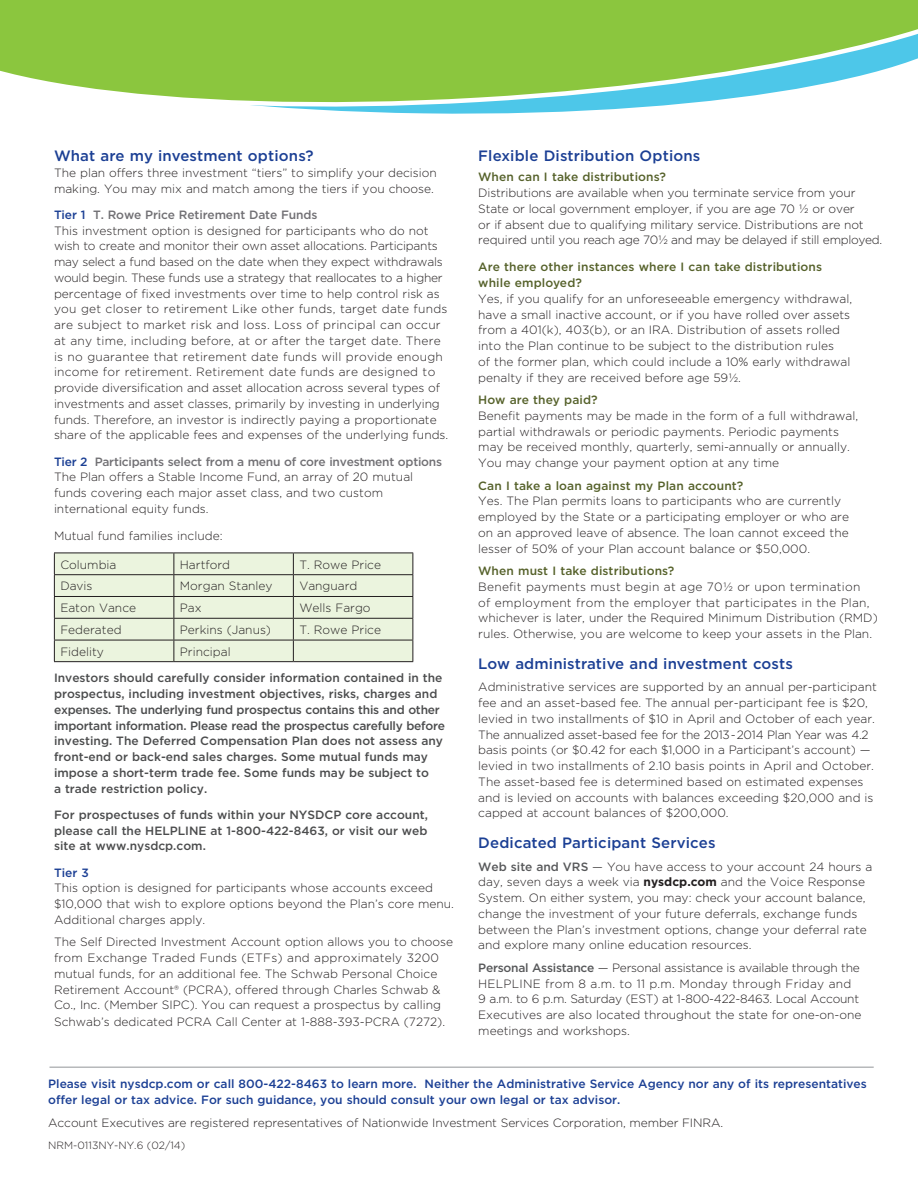
<style>
.page{position:relative;width:918px;height:1188px;background:#fff}
.page>*{position:absolute;margin:0;border:0;box-sizing:border-box;transform-origin:0 0}
.Article_Head{font:500 15px "Gotham";letter-spacing:.01em;color:#1b3f94}
.Body{font:300 12px/15.8px "Gotham";color:#231f20}
.Body-2{font:500 12px/15.8px "Gotham";color:#4b4c4d}
.Body-3{font:500 12px/15.8px "Gotham";color:#1b3f94}
.Article_Head-2{font:500 12px/15.8px "Gotham";letter-spacing:.01em;color:#55612a}
.Body-4{font:500 12px "Gotham";letter-spacing:-.02em;color:#717074}
.Body-5{font:300 10.5px "Gotham";color:#231f20}
.s1{color:#1b3f94}
.s2{font-weight:500;color:#1b3f94}
.s3{font-weight:500;color:#57585a}
.s4{font-weight:700}
</style>
<div class="page">
<svg style="left:0;top:0;width:918px;height:114px"></svg>
<svg style="left:54px;top:553px;width:359px;height:108px;background:#e0e9d4"></svg>
<hr style="left:54px;top:661px;width:120px;height:1px;background:#231f20">
<hr style="left:174px;top:661px;width:119px;height:1px;background:#231f20">
<hr style="left:293px;top:661px;width:120px;height:1px;background:#231f20">
<hr style="left:50px;top:1067px;width:824px;height:1px;background:#939598">
<p class="Article_Head" style="left:54px;top:146px;width:261px">What are my investment options?</p>
<p class="Body" style="left:54px;top:164px;width:384px">The plan offers three investment “tiers” to simplify your decision making. You may mix and match among the tiers if you choose.</p>
<p class="Body-4" style="left:54px;top:207px;width:265px"><span class="s1">Tier 1</span> T. Rowe Price Retirement Date Funds</p>
<p class="Body" style="left:54px;top:222px;width:396px">This investment option is designed for participants who do not wish to create and monitor their own asset allocations. Participants may select a fund based on the date when they expect withdrawals would begin. These funds use a strategy that reallocates to a higher percentage of fixed investments over time to help control risk as you get closer to retirement Like other funds, target date funds are subject to market risk and loss. Loss of principal can occur at any time, including before, at or after the target date. There is no guarantee that retirement date funds will provide enough income for retirement. Retirement date funds are designed to provide diversification and asset allocation across several types of investments and asset classes, primarily by investing in underlying funds. Therefore, an investor is indirectly paying a proportionate share of the applicable fees and expenses of the underlying funds.</p>
<p class="Body-4" style="left:54px;top:453px;width:390px"><span class="s1">Tier 2</span> Participants select from a menu of core investment options</p>
<p class="Body" style="left:54px;top:469px;width:361px">The Plan offers a Stable Income Fund, an array of 20 mutual funds covering each major asset class, and two custom international equity funds.</p>
<p class="Body" style="left:54px;top:527px;width:170px">Mutual fund families include:</p>
<p class="Body" style="left:60px;top:556px;width:58px">Columbia</p>
<p class="Body" style="left:180px;top:556px;width:52px">Hartford</p>
<p class="Body" style="left:299px;top:556px;width:83px">T. Rowe Price</p>
<p class="Body" style="left:60px;top:578px;width:34px">Davis</p>
<p class="Body" style="left:180px;top:578px;width:94px">Morgan Stanley</p>
<p class="Body" style="left:299px;top:578px;width:60px">Vanguard</p>
<p class="Body" style="left:60px;top:600px;width:77px">Eaton Vance</p>
<p class="Body" style="left:180px;top:600px;width:23px">Pax</p>
<p class="Body" style="left:299px;top:600px;width:73px">Wells Fargo</p>
<p class="Body" style="left:60px;top:621px;width:63px">Federated</p>
<p class="Body" style="left:180px;top:621px;width:93px">Perkins (Janus)</p>
<p class="Body" style="left:299px;top:621px;width:83px">T. Rowe Price</p>
<p class="Body" style="left:60px;top:643px;width:45px">Fidelity</p>
<p class="Body" style="left:180px;top:643px;width:52px">Principal</p>
<p class="Body-2" style="left:54px;top:670px;width:393px">Investors should carefully consider information contained in the prospectus, including investment objectives, risks, charges and expenses. The underlying fund prospectus contains this and other important information. Please read the prospectus carefully before investing. The Deferred Compensation Plan does not assess any front-end or back-end sales charges. Some mutual funds may impose a short-term trade fee. Some funds may be subject to<br>a trade restriction policy.</p>
<p class="Body-2" style="left:54px;top:807px;width:376px;text-align:justify">For prospectuses of funds within your NYSDCP core account, please call the HELPLINE at 1-800-422-8463, or visit our web site at www.nysdcp.com.</p>
<p class="Body" style="left:54px;top:864px;width:401px"><span class="s2">Tier 3<br></span>This option is designed for participants whose accounts exceed $10,000 that wish to explore options beyond the Plan’s core menu.<br>Additional charges apply.</p>
<p class="Body" style="left:54px;top:934px;width:401px">The Self Directed Investment Account option allows you to choose from Exchange Traded Funds (ETFs) and approximately 3200 mutual funds, for an additional fee. The Schwab Personal Choice Retirement Account® (PCRA), offered through Charles Schwab &amp; Co., Inc. (Member SIPC). You can request a prospectus by calling Schwab’s dedicated PCRA Call Center at 1-888-393-PCRA (7272).</p>
<p class="Article_Head" style="left:478px;top:146px;width:224px">Flexible Distribution Options</p>
<p class="Article_Head-2" style="left:478px;top:169px;width:189px">When can I take distributions?</p>
<p class="Body" style="left:478px;top:185px;width:406px">Distributions are available when you terminate service from your State or local government employer, if you are age 70 ½ or over<br>or if absent due to qualifying military service. Distributions are not required until you reach age 70½ and may be delayed if still employed.</p>
<p class="Article_Head-2" style="left:478px;top:259px;width:345px">Are there other instances where I can take distributions while employed?</p>
<p class="Body" style="left:478px;top:290px;width:375px">Yes, if you qualify for an unforeseeable emergency withdrawal, have a small inactive account, or if you have rolled over assets from a 401(k), 403(b), or an IRA. Distribution of assets rolled into the Plan continue to be subject to the distribution rules<br>of the former plan, which could include a 10% early withdrawal penalty if they are received before age 59½.</p>
<p class="Article_Head-2" style="left:478px;top:392px;width:121px">How are they paid?</p>
<p class="Body" style="left:478px;top:407px;width:382px">Benefit payments may be made in the form of a full withdrawal, partial withdrawals or periodic payments. Periodic payments may be received monthly, quarterly, semi-annually or annually.<br>You may change your payment option at any time</p>
<p class="Article_Head-2" style="left:478px;top:477px;width:267px">Can I take a loan against my Plan account?</p>
<p class="Body" style="left:478px;top:493px;width:372px">Yes. The Plan permits loans to participants who are currently employed by the State or a participating employer or who are on an approved leave of absence. The loan cannot exceed the lesser of 50% of your Plan account balance or $50,000.</p>
<p class="Article_Head-2" style="left:478px;top:563px;width:198px">When must I take distributions?</p>
<p class="Body" style="left:478px;top:578px;width:401px">Benefit payments must begin at age 70½ or upon termination<br>of employment from the employer that participates in the Plan, whichever is later, under the Required Minimum Distribution (RMD) rules. Otherwise, you are welcome to keep your assets in the Plan.</p>
<p class="Article_Head" style="left:478px;top:654px;width:316px">Low administrative and investment costs</p>
<p class="Body" style="left:478px;top:679px;width:400px">Administrative services are supported by an annual per-participant fee and an asset-based fee. The annual per-participant fee is $20, levied in two installments of $10 in April and October of each year.<br>The annualized asset-based fee for the 2013-2014 Plan Year was 4.2 basis points (or $0.42 for each $1,000 in a Participant’s account) — levied in two installments of 2.10 basis points in April and October.<br>The asset-based fee is determined based on estimated expenses and is levied on accounts with balances exceeding $20,000 and is capped at account balances of $200,000.</p>
<p class="Article_Head" style="left:478px;top:833px;width:239px">Dedicated Participant Services</p>
<p class="Body" style="left:478px;top:858px;width:396px"><span class="s3">Web site and VRS</span> — You have access to your account 24 hours a day, seven days a week via <span class="s4">nysdcp.com</span> and the Voice Response System. On either system, you may: check your account balance, change the investment of your future deferrals, exchange funds between the Plan’s investment options, change your deferral rate and explore many online education resources.</p>
<p class="Body" style="left:478px;top:959px;width:385px"><span class="s3">Personal Assistance</span> — Personal assistance is available through the HELPLINE from 8 a.m. to 11 p.m. Monday through Friday and 9 a.m. to 6 p.m. Saturday (EST) at 1-800-422-8463. Local Account Executives are also located throughout the state for one-on-one meetings and workshops.</p>
<p class="Body-3" style="left:48px;top:1076px;width:820px">Please visit nysdcp.com or call 800-422-8463 to learn more. Neither the Administrative Service Agency nor any of its representatives offer legal or tax advice. For such guidance, you should consult your own legal or tax advisor.</p>
<p class="Body" style="left:48px;top:1114px;width:676px">Account Executives are registered representatives of Nationwide Investment Services Corporation, member FINRA.</p>
<p class="Body-5" style="left:48px;top:1139px;width:139px">NRM-0113NY-NY.6 (02/14)</p>
</div>
